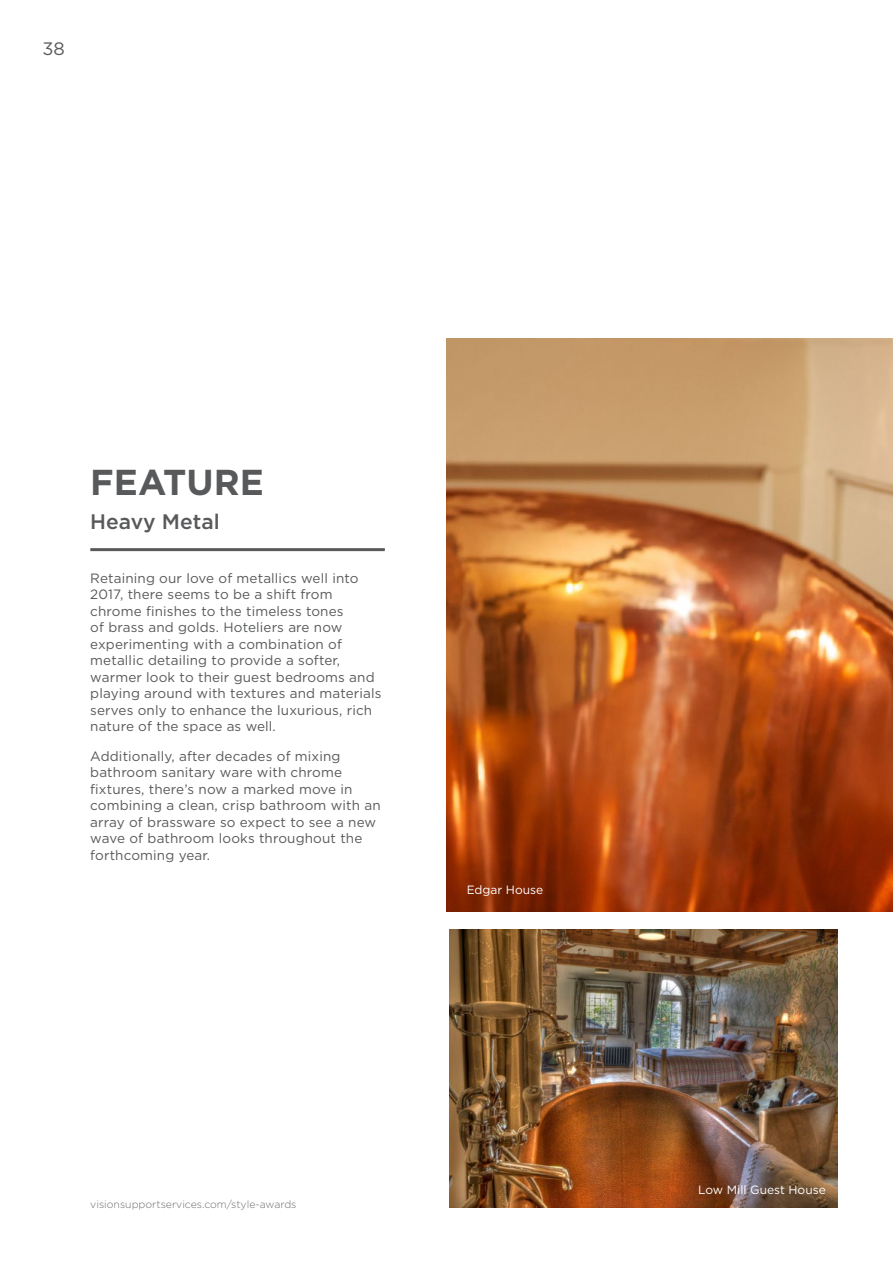
<style>
.page{position:relative;width:893px;height:1263px;background:#fff}
.page>*{position:absolute;margin:0;border:0;box-sizing:border-box;transform-origin:0 0}
.t1{font:700 36px "Gotham";color:#58595b}
.t2{font:500 21px "Gotham";color:#58595b}
.t3{font:18px "Gotham";color:#58595b}
.t4{font:13.5px/16.5px "Gotham";letter-spacing:.01em;color:#58595b}
.t5{font:12px "Gotham";color:#fff}
.t6{font:300 10.5px "Gotham";color:#6d6e71}
</style>
<div class="page">
<img style="left:447px;top:338px;width:446px;height:574px">
<img style="left:449px;top:930px;width:389px;height:278px">
<hr style="left:90px;top:548px;width:295px;height:3px;background:#58595b">
<h3 class="t3" style="left:43px;top:39px;width:24px">38</h3>
<h1 class="t1" style="left:90px;top:462px;width:175px">FEATURE</h1>
<h2 class="t2" style="left:90px;top:509px;width:131px">Heavy Metal</h2>
<p class="t4" style="left:90px;top:569px;width:293px">Retaining our love of metallics well into 2017, there seems to be a shift from chrome finishes to the timeless tones<br>of brass and golds. Hoteliers are now experimenting with a combination of metallic detailing to provide a softer, warmer look to their guest bedrooms and playing around with textures and materials serves only to enhance the luxurious, rich nature of the space as well.</p>
<p class="t4" style="left:90px;top:747px;width:292px">Additionally, after decades of mixing bathroom sanitary ware with chrome fixtures, there’s now a marked move in combining a clean, crisp bathroom with an array of brassware so expect to see a new wave of bathroom looks throughout the forthcoming year.</p>
<p class="t5" style="left:467px;top:883px;width:78px">Edgar House</p>
<p class="t6" style="left:90px;top:1198px;width:208px">visionsupportservices.com/style-awards</p>
<p class="t5" style="left:698px;top:1183px;width:129px">Low Mill Guest House</p>
</div>
